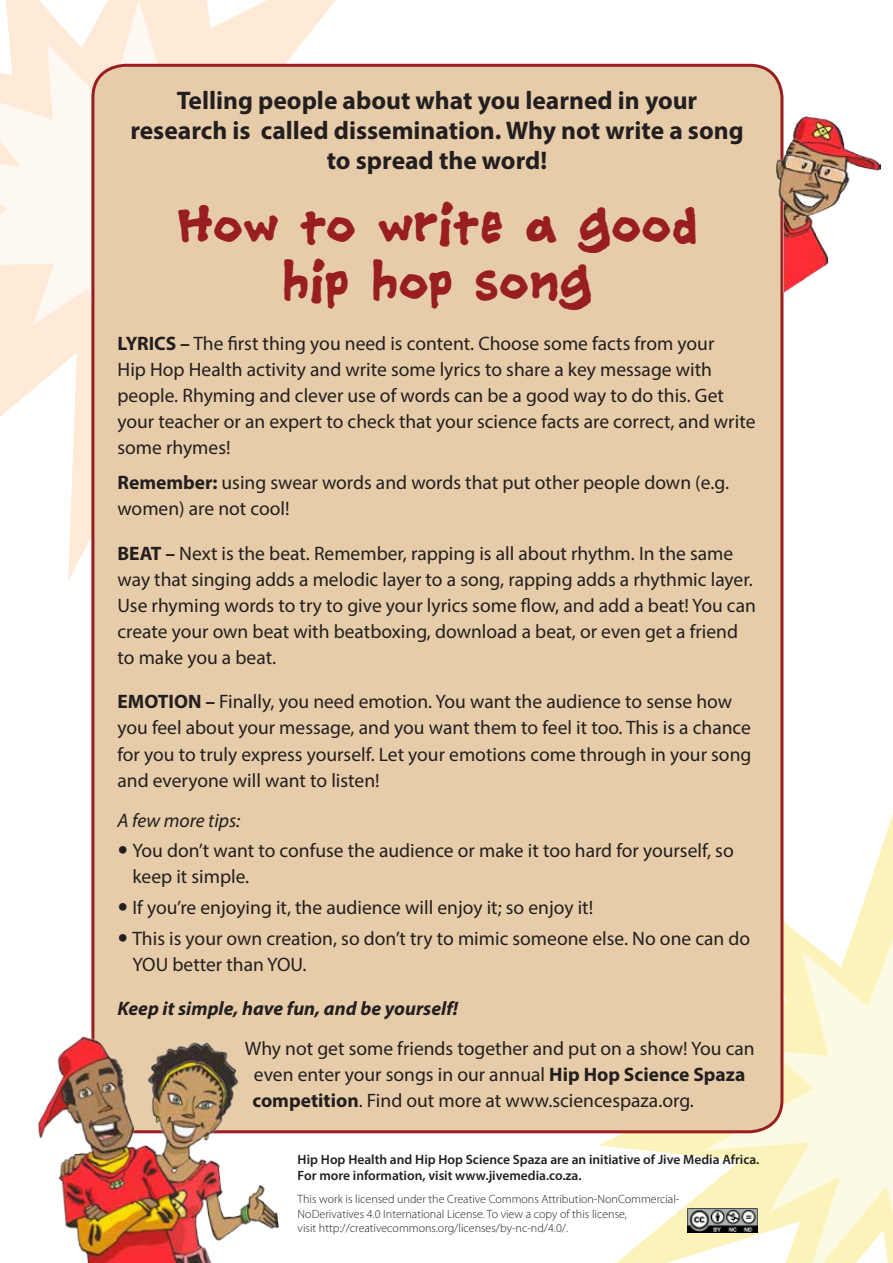
<style>
.page{position:relative;width:893px;height:1263px;background:#fff}
.page>*{position:absolute;margin:0;border:0;box-sizing:border-box;transform-origin:0 0}
.t1{font:700 45px/57px "Ashcan BB";color:#981e21;text-align:center}
.t2{font:700 25.5px/30px "Myriad Pro";color:#231f20;text-align:center}
.t3{font:19.5px/26.1px "Myriad Pro";color:#231f20}
.t4{font:italic 700 19.5px "Myriad Pro";color:#231f20}
.t5{font:italic 19.5px "Myriad Pro";color:#231f20}
.t6{font:600 13.5px/16.2px "Myriad Pro";color:#231f20}
.t7{font:300 12px/14.4px "Myriad Pro";color:#231f20}
.s1{font-weight:700}
</style>
<div class="page">
<svg style="left:68px;top:63px;width:378px;height:517px;fill:#feead7"></svg>
<svg style="left:0;top:0;width:346px;height:421px;fill:#feead7"></svg>
<svg style="left:561px;top:781px;width:332px;height:482px"></svg>
<svg style="left:705px;top:919px;width:188px;height:344px;background:#fbf5d4"></svg>
<div style="left:93px;top:65px;width:689px;height:1067px;background:#e6cca8;border-radius:32px"></div>
<img style="left:777px;top:117px;width:103px;height:175px">
<img style="left:37px;top:1027px;width:245px;height:236px">
<img style="left:688px;top:1208px;width:69px;height:25px">
<h2 class="t2" style="left:130px;top:85px;width:615px">Telling people about what you learned in your research is called dissemination. Why not write a song to spread the word!</h2>
<h1 class="t1" style="left:176px;top:197px;width:523px">How to write a good hip hop song</h1>
<p class="t3" style="left:117px;top:330px;width:639px"><span class="s1">LYRICS –</span> The first thing you need is content. Choose some facts from your<br>Hip Hop Health activity and write some lyrics to share a key message with people. Rhyming and clever use of words can be a good way to do this. Get your teacher or an expert to check that your science facts are correct, and write some rhymes!</p>
<p class="t3" style="left:117px;top:469px;width:613px"><span class="s1">Remember:</span> using swear words and words that put other people down (e.g. women) are not cool!</p>
<p class="t3" style="left:117px;top:540px;width:640px"><span class="s1">BEAT –</span> Next is the beat. Remember, rapping is all about rhythm. In the same way that singing adds a melodic layer to a song, rapping adds a rhythmic layer.<br>Use rhyming words to try to give your lyrics some flow, and add a beat! You can create your own beat with beatboxing, download a beat, or even get a friend to make you a beat.</p>
<p class="t3" style="left:117px;top:688px;width:635px"><span class="s1">EMOTION –</span> Finally, you need emotion. You want the audience to sense how you feel about your message, and you want them to feel it too. This is a chance for you to truly express yourself. Let your emotions come through in your song and everyone will want to listen!</p>
<p class="t5" style="left:117px;top:808px;width:124px">A few more tips:</p>
<p class="t3" style="left:132px;top:837px;width:603px">You don’t want to confuse the audience or make it too hard for yourself, so keep it simple.</p>
<p class="t3" style="left:132px;top:892px;width:619px;line-height:30.6px">If you’re enjoying it, the audience will enjoy it; so enjoy it!<br>This is your own creation, so don’t try to mimic someone else. No one can do</p>
<p class="t3" style="left:132px;top:951px;width:176px">YOU better than YOU.</p>
<p class="t4" style="left:117px;top:996px;width:342px">Keep it simple, have fun, and be yourself!</p>
<p class="t3" style="left:252px;top:1035px;width:504px;text-indent:-7px">Why not get some friends together and put on a show! You can even enter your songs in our annual <span class="s1">Hip Hop Science Spaza competition</span>. Find out more at www.sciencespaza.org.</p>
<p class="t6" style="left:298px;top:1151px;width:463px">Hip Hop Health and Hip Hop Science Spaza are an initiative of Jive Media Africa.<br>For more information, visit www.jivemedia.co.za.</p>
<p class="t7" style="left:298px;top:1192px;width:383px">This work is licensed under the Creative Commons Attribution-NonCommercial-<br>NoDerivatives 4.0 International License. To view a copy of this license,<br>visit http://creativecommons.org/licenses/by-nc-nd/4.0/.</p>
</div>
